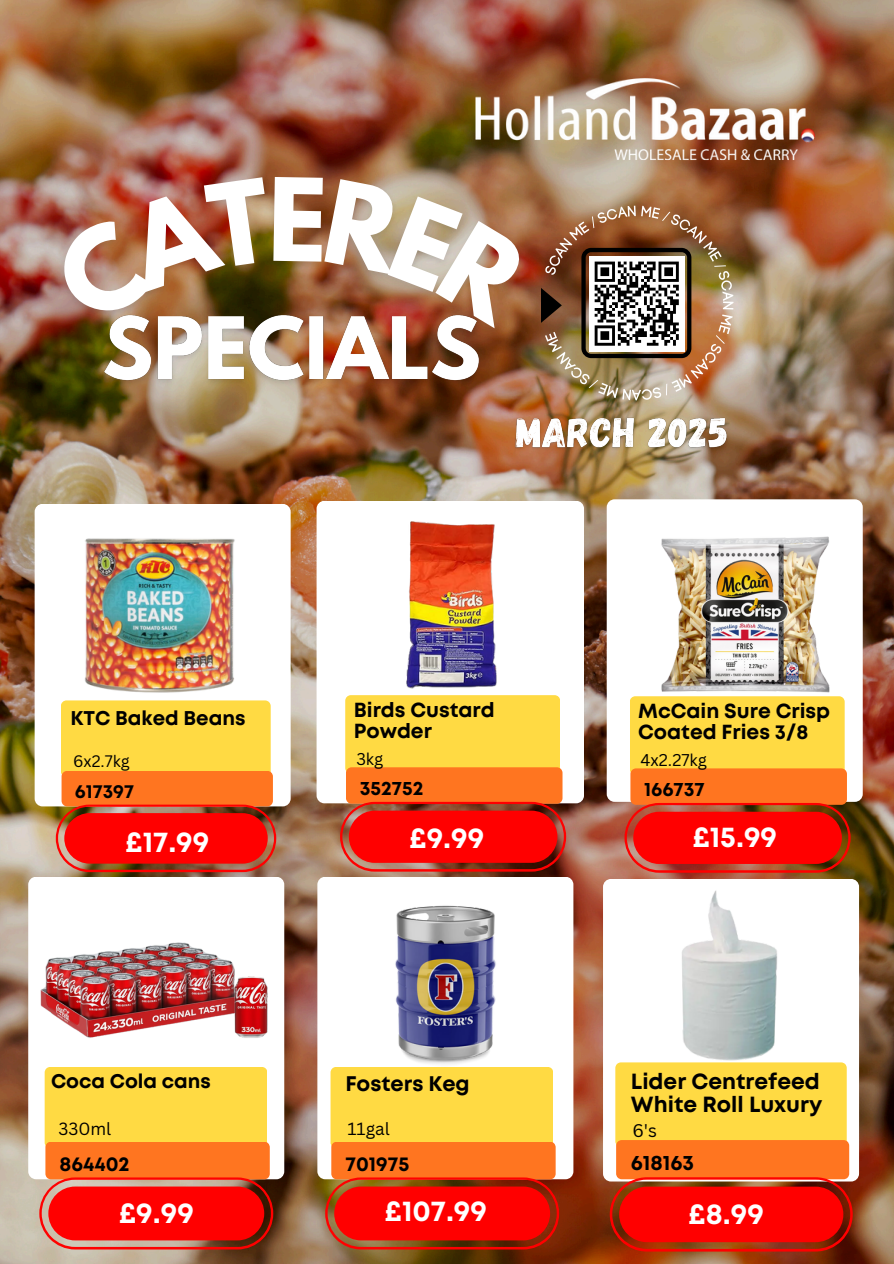
<style>
.page{position:relative;width:894px;height:1264px;background:#fff}
.page>*{position:absolute;margin:0;border:0;box-sizing:border-box;transform-origin:0 0}
.t1{font:700 28.95px "Mont";color:#fff}
.t2{font:700 21.9px/23.2px "Mont";color:#000}
.t3{font:700 21.15px "Mont";color:#000}
.t4{font:700 21px "Mont";color:#000}
.t5{font:700 20.4px/21.6px "Mont";color:#000}
.t6{font:700 20.25px "Mont";color:#000}
.t7{font:700 19.8px "Mont";color:#000}
.t8{font:700 19.65px "Mont";color:#000}
.t9{font:700 19.5px "Mont";color:#000}
.t10{font:700 19.05px "Mont";color:#000}
.t11{font:17.85px "Canva Sans";color:#000}
.t12{font:17.25px "Canva Sans";color:#000}
.t13{font:16.65px "Canva Sans";color:#000}
.t14{font:16.2px "Canva Sans";color:#000}
</style>
<div class="page">
<img style="left:0;top:0;width:893px;height:1263px">
<img style="left:471px;top:75px;width:347px;height:90px">
<div style="left:316px;top:501px;width:268px;height:302px;background:#fff;border-radius:8px"></div>
<div style="left:35px;top:504px;width:255px;height:302px;background:#fff;border-radius:8px"></div>
<div style="left:61px;top:700px;width:209px;height:77px;background:#ffda43;border-radius:6px"></div>
<div style="left:62px;top:770px;width:211px;height:36px;background:#ff7520;border-radius:6px"></div>
<svg style="left:56px;top:804px;width:220px;height:68px;background:#e01f14"></svg>
<div style="left:345px;top:695px;width:215px;height:78px;background:#ffda43;border-radius:6px"></div>
<div style="left:346px;top:767px;width:216px;height:36px;background:#ff7520;border-radius:6px"></div>
<svg style="left:340px;top:801px;width:226px;height:70px;background:#dd1710"></svg>
<div style="left:317px;top:876px;width:256px;height:303px;background:#fff;border-radius:8px"></div>
<svg style="left:325px;top:1067px;width:234px;height:182px;background:#f07027"></svg>
<div style="left:603px;top:879px;width:255px;height:302px;background:#fff;border-radius:8px"></div>
<svg style="left:609px;top:1062px;width:243px;height:189px;background:#f2762a"></svg>
<div style="left:28px;top:876px;width:256px;height:303px;background:#fff;border-radius:8px"></div>
<svg style="left:39px;top:1067px;width:234px;height:182px;background:#f58234"></svg>
<div style="left:606px;top:499px;width:256px;height:302px;background:#fff;border-radius:8px"></div>
<div style="left:629px;top:696px;width:215px;height:78px;background:#ffda43;border-radius:6px"></div>
<div style="left:630px;top:768px;width:216px;height:36px;background:#ff7520;border-radius:6px"></div>
<svg style="left:624px;top:803px;width:226px;height:69px;background:#e1170d"></svg>
<img style="left:85px;top:538px;width:150px;height:155px">
<img style="left:406px;top:521px;width:90px;height:167px">
<img style="left:657px;top:536px;width:176px;height:161px">
<img style="left:41px;top:942px;width:226px;height:96px">
<img style="left:340px;top:876px;width:210px;height:211px">
<img style="left:634px;top:890px;width:188px;height:181px">
<img style="left:33px;top:169px;width:519px;height:200px">
<img style="left:94px;top:400px;width:393px;height:6px">
<img style="left:510px;top:405px;width:222px;height:51px">
<img style="left:47px;top:176px;width:686px;height:224px">
<h6 class="t7" style="left:70px;top:710px;width:177px">KTC Baked Beans</h6>
<h4 class="t14" style="left:73px;top:749px;width:58px">6x2.7kg</h4>
<p class="t10" style="left:75px;top:784px;width:61px">617397</p>
<p class="t5" style="left:353px;top:700px;width:142px">Birds Custard<br>Powder</p>
<p class="t13" style="left:356px;top:747px;width:29px">3kg</p>
<h6 class="t9" style="left:359px;top:781px;width:65px">352752</h6>
<h5 class="t5" style="left:638px;top:701px;width:193px">McCain Sure Crisp<br>Coated Fries 3/8</h5>
<h5 class="t13" style="left:640px;top:748px;width:68px">4x2.27kg</h5>
<p class="t9" style="left:644px;top:782px;width:62px">166737</p>
<p class="t1" style="left:125px;top:830px;width:86px">£17.99</p>
<p class="t1" style="left:409px;top:827px;width:77px">£9.99</p>
<h4 class="t1" style="left:692px;top:826px;width:86px">£15.99</h4>
<p class="t8" style="left:51px;top:1073px;width:161px">Coca Cola cans</p>
<h5 class="t3" style="left:345px;top:1075px;width:126px">Fosters Keg</h5>
<p class="t12" style="left:58px;top:1116px;width:54px">330ml</p>
<p class="t12" style="left:347px;top:1116px;width:44px">11gal</p>
<h4 class="t6" style="left:60px;top:1155px;width:71px">864402</h4>
<h4 class="t6" style="left:345px;top:1155px;width:65px">701975</h4>
<h5 class="t2" style="left:630px;top:1071px;width:193px">Lider Centrefeed<br>White Roll Luxury</h5>
<p class="t4" style="left:630px;top:1154px;width:65px">618163</p>
<h6 class="t11" style="left:632px;top:1118px;width:26px">6's</h6>
<p class="t1" style="left:384px;top:1199px;width:104px">£107.99</p>
<h5 class="t1" style="left:119px;top:1201px;width:77px">£9.99</h5>
<p class="t1" style="left:688px;top:1202px;width:77px">£8.99</p>
</div>
